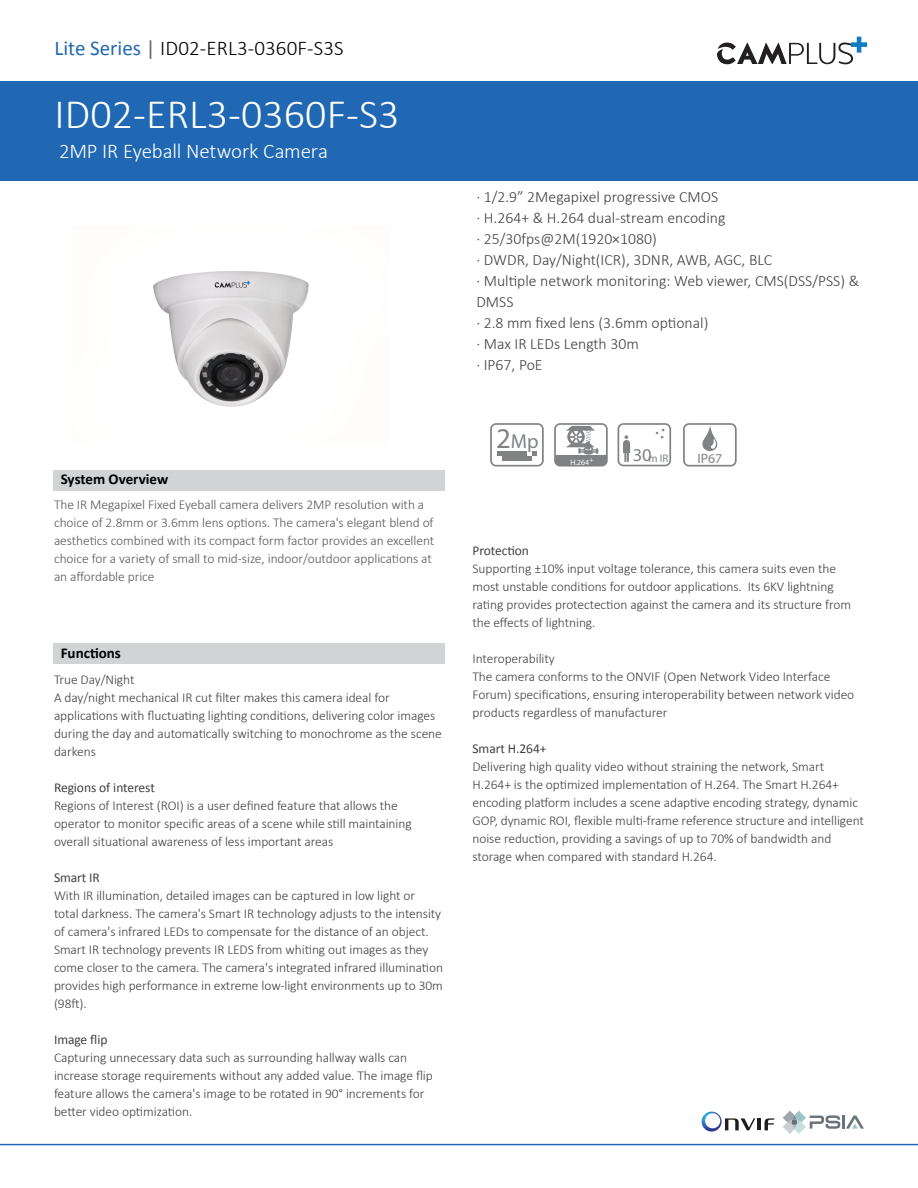
<style>
.page{position:relative;width:918px;height:1188px;background:#fff}
.page>*{position:absolute;margin:0;border:0;box-sizing:border-box;transform-origin:0 0}
.t1{font:300 42px "Calibri";color:#fff}
.t2{font:300 21px "Calibri";letter-spacing:.005em;color:#000}
.t3{font:300 21px "Calibri";letter-spacing:-.01em;color:#fff}
.t4{font:700 semi-condensed 20.25px "Myriad Pro";color:#808284}
.t5{font:300 15.75px/21px "Calibri";color:#404042}
.t6{font:700 15px "Calibri";color:#000}
.t7{font:300 13.5px/18px "Calibri";letter-spacing:-.005em;color:#404042}
.t8{font:300 13.5px/18px "Calibri";letter-spacing:-.005em;color:#58585b}
.t9{font:13.5px "Calibri";letter-spacing:-.005em;color:#404042}
.t10{font:700 13.5px "Myriad Pro";color:#808284}
.t11{font:700 condensed 11.1px "Myriad Pro";color:#808284}
.t12{font:700 semi-condensed 7.95px "Myriad Pro";color:#fff}
.s1{font-weight:400;color:#2068b3}
.s2{font-weight:400;color:#626466}
.s3{font-size:28.8px}
.s4{font-size:18.15px}
</style>
<div class="page">
<div style="left:0;top:81px;width:918px;height:100px;background:#2068b3"></div>
<div style="left:53px;top:470px;width:392px;height:21px;background:#d1d3d4"></div>
<div style="left:53px;top:643px;width:392px;height:20px;background:#d1d3d4"></div>
<hr style="left:0;top:1144px;width:918px;height:1px;background:#2068b3">
<img style="left:153px;top:271px;width:156px;height:136px">
<svg style="left:783px;top:1111px;width:81px;height:23px"></svg>
<svg style="left:702px;top:1112px;width:72px;height:20px"></svg>
<svg style="left:683px;top:423px;width:54px;height:44px"></svg>
<svg style="left:618px;top:423px;width:53px;height:43px"></svg>
<svg style="left:554px;top:423px;width:54px;height:44px"></svg>
<svg style="left:490px;top:423px;width:54px;height:44px"></svg>
<svg style="left:717px;top:37px;width:150px;height:27px"></svg>
<h2 class="t2" style="left:55px;top:35px;width:291px"><span class="s1">Lite Series</span> <span class="s2">|</span> ID02-ERL3-0360F-S3S</h2>
<h1 class="t1" style="left:55px;top:88px;width:346px">ID02-ERL3-0360F-S3</h1>
<h2 class="t3" style="left:59px;top:138px;width:270px">2MP IR Eyeball Network Camera</h2>
<p class="t6" style="left:61px;top:470px;width:109px">System Overview</p>
<p class="t8" style="left:54px;top:496px;width:382px">The IR Megapixel Fixed Eyeball camera delivers 2MP resolution with a choice of 2.8mm or 3.6mm lens options. The camera's elegant blend of aesthetics combined with its compact form factor provides an excellent choice for a variety of small to mid-size, indoor/outdoor applications at an affordable price</p>
<p class="t6" style="left:61px;top:644px;width:62px">Functions</p>
<p class="t7" style="left:54px;top:670px;width:389px">True Day/Night<br>A day/night mechanical IR cut filter makes this camera ideal for applications with fluctuating lighting conditions, delivering color images during the day and automatically switching to monochrome as the scene darkens</p>
<p class="t9" style="left:54px;top:779px;width:102px">Regions of interest</p>
<p class="t7" style="left:54px;top:796px;width:359px">Regions of Interest (ROI) is a user defined feature that allows the operator to monitor specific areas of a scene while still maintaining overall situational awareness of less important areas</p>
<p class="t9" style="left:54px;top:869px;width:47px">Smart IR</p>
<p class="t7" style="left:54px;top:886px;width:391px">With IR illumination, detailed images can be captured in low light or total darkness. The camera's Smart IR technology adjusts to the intensity of camera's infrared LEDs to compensate for the distance of an object.<br>Smart IR technology prevents IR LEDS from whiting out images as they come closer to the camera. The camera's integrated infrared illumination provides high performance in extreme low-light environments up to 30m (98ft).</p>
<p class="t9" style="left:54px;top:1031px;width:55px">Image flip</p>
<p class="t7" style="left:54px;top:1048px;width:380px">Capturing unnecessary data such as surrounding hallway walls can increase storage requirements without any added value. The image flip feature allows the camera's image to be rotated in 90° increments for better video optimization.</p>
<p class="t5" style="left:476px;top:186px;width:384px">· 1/2.9” 2Megapixel progressive CMOS<br>· H.264+ &amp; H.264 dual-stream encoding<br>· 25/30fps@2M(1920×1080)<br>· DWDR, Day/Night(ICR), 3DNR, AWB, AGC, BLC<br>· Multiple network monitoring: Web viewer, CMS(DSS/PSS) &amp;<br>DMSS<br>· 2.8 mm fixed lens (3.6mm optional)<br>· Max IR LEDs Length 30m<br>· IP67, PoE</p>
<h3 class="t4" style="left:496px;top:429px;width:44px"><span class="s3">2</span>Mp</h3>
<p class="t12" style="left:570px;top:457px;width:25px">H.264<sup>+</sup></p>
<p class="t11" style="left:633px;top:451px;width:37px"><span class="s4">30</span>m IR</p>
<p class="t10" style="left:697px;top:450px;width:26px">IP67</p>
<p class="t9" style="left:472px;top:542px;width:58px">Protection</p>
<p class="t7" style="left:472px;top:560px;width:380px">Supporting ±10% input voltage tolerance, this camera suits even the most unstable conditions for outdoor applications. Its 6KV lightning rating provides protectection against the camera and its structure from the effects of lightning.</p>
<p class="t7" style="left:472px;top:650px;width:383px">Interoperability<br>The camera conforms to the ONVIF (Open Network Video Interface Forum) specifications, ensuring interoperability between network video products regardless of manufacturer</p>
<p class="t9" style="left:472px;top:740px;width:76px">Smart H.264+</p>
<p class="t7" style="left:472px;top:758px;width:393px">Delivering high quality video without straining the network, Smart H.264+ is the optimized implementation of H.264. The Smart H.264+ encoding platform includes a scene adaptive encoding strategy, dynamic GOP, dynamic ROI, flexible multi-frame reference structure and intelligent noise reduction, providing a savings of up to 70% of bandwidth and storage when compared with standard H.264.</p>
</div>
